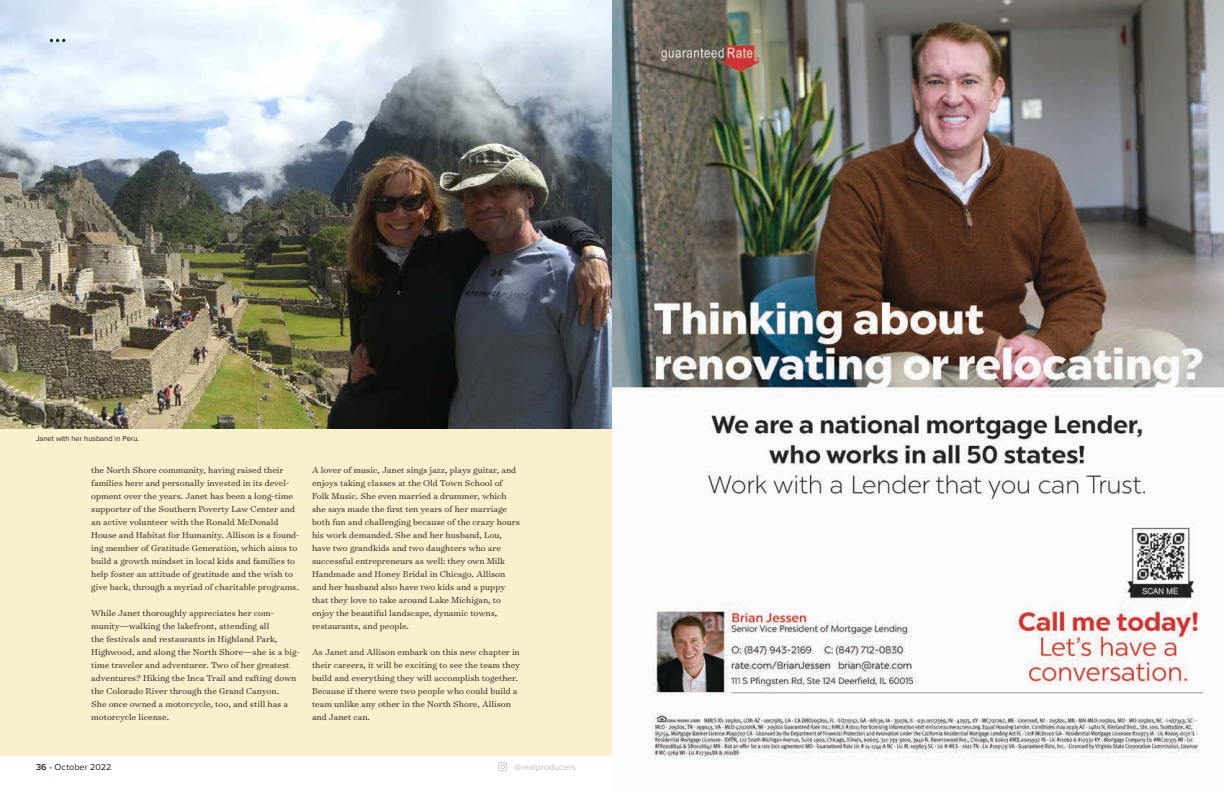
<style>
.page{position:relative;width:1224px;height:792px;background:#fff}
.page>*{position:absolute;margin:0;border:0;box-sizing:border-box;transform-origin:0 0}
.t1{font:300 9.8px/13px "Surveyor Text";color:#231f20}
.t2{font:9px "Proxima Nova";letter-spacing:.01em;color:#231f20}
.t3{font:9px "Proxima Nova";color:#bcbec0}
.t4{font:7.5px "Proxima Nova";color:#231f20}
.s1{font-weight:600}
.s2{color:#19a8e0}
</style>
<div class="page">
<svg style="left:498px;top:762px;width:9px;height:9px"></svg>
<div style="left:0;top:429px;width:612px;height:327px;background:#fbf0cd"></div>
<img style="left:0;top:0;width:612px;height:429px">
<svg style="left:50px;top:39px;width:15px;height:3px"></svg>
<img style="left:612px;top:0;width:612px;height:759px">
<p class="t4" style="left:36px;top:434px;width:105px">Janet with her husband in Peru.</p>
<p class="t1" style="left:91px;top:463px;width:210px">the North Shore community, having raised their families here and personally invested in its devel&shy;opment over the years. Janet has been a long-time supporter of the Southern Poverty Law Center and an active volunteer with the Ronald McDonald House and Habitat for Humanity. Allison is a found&shy;ing member of Gratitude Generation, which aims to build a growth mindset in local kids and families to help foster an attitude of gratitude and the wish to give back, through a myriad of charitable programs.</p>
<p class="t1" style="left:91px;top:606px;width:210px">While Janet thoroughly appreciates her com&shy;munity—walking the lakefront, attending all<br>the festivals and restaurants in Highland Park, Highwood, and along the North Shore—she is a big&shy;time traveler and adventurer. Two of her greatest adventures? Hiking the Inca Trail and rafting down the Colorado River through the Grand Canyon.<br>She once owned a motorcycle, too, and still has a motorcycle license.</p>
<p class="t1" style="left:312px;top:463px;width:209px">A lover of music, Janet sings jazz, plays guitar, and enjoys taking classes at the Old Town School of Folk Music. She even married a drummer, which she says made the first ten years of her marriage both fun and challenging because of the crazy hours his work demanded. She and her husband, Lou, have two grandkids and two daughters who are successful entrepreneurs as well: they own Milk Handmade and Honey Bridal in Chicago. Allison and her husband also have two kids and a puppy that they love to take around Lake Michigan, to enjoy the beautiful landscape, dynamic towns, restaurants, and people.</p>
<p class="t1" style="left:312px;top:645px;width:210px">As Janet and Allison embark on this new chapter in their careers, it will be exciting to see the team they build and everything they will accomplish together.<br>Because if there were two people who could build a team unlike any other in the North Shore, Allison and Janet can.</p>
<p class="t2" style="left:36px;top:762px;width:77px"><span class="s1">36</span> <span class="s2">•</span> October 2022</p>
<p class="t3" style="left:514px;top:762px;width:63px">@realproducers</p>
</div>
